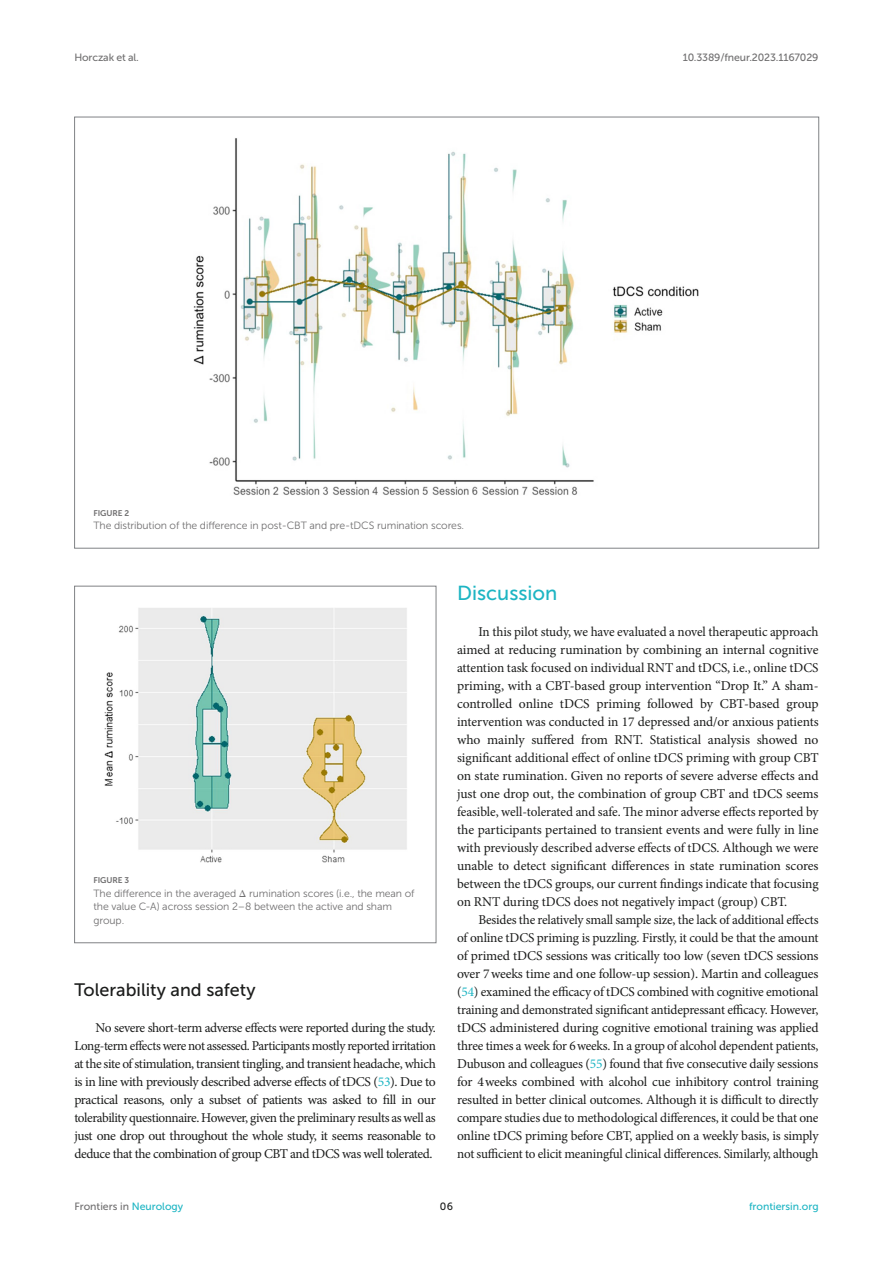
<style>
.page{position:relative;width:893px;height:1263px;background:#fff}
.page>*{position:absolute;margin:0;border:0;box-sizing:border-box;transform-origin:0 0}
.HEAD_1{font:20.25px "Museo Sans 500";color:#1db5c3}
.HEAD_2{font:18px "Museo Sans 500";color:#1b1c1b}
.TEXT_FLUSH{font:13.5px/18px "Minion Pro";letter-spacing:-.025em;color:#1b1c1b;text-align:justify}
.TEXT{font:13.5px/18px "Minion Pro";letter-spacing:-.015em;color:#1b1c1b;text-align:justify}
.FIG_LEG{font:10.5px/13.5px "Museo Sans 300";letter-spacing:-.01em;color:#706f70}
.t1{font:10.5px "Museo Sans 500";letter-spacing:-.015em;color:#706f70}
.t2{font:10.5px "Museo Sans 500";color:#1db5c3}
.t3{font:10.5px "Museo Sans 500";color:#1b1c1b}
.FIG_HD{font:8.25px "Museo Sans 700";letter-spacing:-.01em;color:#706f70}
.s1{font-family:"STIX General"}
.s2{color:#1db5c3}
</style>
<div class="page">
<img style="left:193px;top:138px;width:506px;height:357px">
<img style="left:104px;top:608px;width:303px;height:255px">
<div style="left:74px;top:586px;width:362px;height:357px;border:1px solid #808285"></div>
<p class="t1" style="left:74px;top:51px;width:66px">Horczak et al.</p>
<p class="t1" style="left:683px;top:51px;width:137px">10.3389/fneur.2023.1167029</p>
<p class="FIG_HD" style="left:94px;top:508px;width:37px">FIGURE 2</p>
<p class="FIG_LEG" style="left:94px;top:519px;width:372px">The distribution of the difference in post-CBT and pre-tDCS rumination scores.</p>
<p class="FIG_HD" style="left:94px;top:876px;width:37px">FIGURE 3</p>
<p class="FIG_LEG" style="left:94px;top:886px;width:323px">The difference in the averaged <span class="s1">Δ</span> rumination scores (i.e., the mean of the value C-A) across session 2–8 between the active and sham group.</p>
<p class="HEAD_2" style="left:74px;top:980px;width:183px">Tolerability and safety</p>
<p class="TEXT_FLUSH" style="left:74px;top:1019px;width:363px;text-indent:21px">No severe short-term adverse effects were reported during the study.<br>Long-term effects were not assessed. Participants mostly reported irritation at the site of stimulation, transient tingling, and transient headache, which is in line with previously described adverse effects of tDCS (<span class="s2">53</span>). Due to practical reasons, only a subset of patients was asked to fill in our tolerability questionnaire. However, given the preliminary results as well as just one drop out throughout the whole study, it seems reasonable to deduce that the combination of group CBT and tDCS was well tolerated.</p>
<p class="HEAD_1" style="left:457px;top:582px;width:102px">Discussion</p>
<p class="TEXT_FLUSH" style="left:457px;top:623px;width:363px;text-indent:21px">In this pilot study, we have evaluated a novel therapeutic approach aimed at reducing rumination by combining an internal cognitive attention task focused on individual RNT and tDCS, i.e., online tDCS priming, with a CBT-based group intervention “Drop It.” A sham&shy;controlled online tDCS priming followed by CBT-based group intervention was conducted in 17 depressed and/or anxious patients who mainly suffered from RNT. Statistical analysis showed no significant additional effect of online tDCS priming with group CBT on state rumination. Given no reports of severe adverse effects and just one drop out, the combination of group CBT and tDCS seems feasible, well-tolerated and safe. The minor adverse effects reported by the participants pertained to transient events and were fully in line with previously described adverse effects of tDCS. Although we were unable to detect significant differences in state rumination scores between the tDCS groups, our current findings indicate that focusing on RNT during tDCS does not negatively impact (group) CBT.</p>
<p class="TEXT" style="left:457px;top:911px;width:363px;text-indent:21px">Besides the relatively small sample size, the lack of additional effects of online tDCS priming is puzzling. Firstly, it could be that the amount of primed tDCS sessions was critically too low (seven tDCS sessions over 7weeks time and one follow-up session). Martin and colleagues (<span class="s2">54</span>) examined the efficacy of tDCS combined with cognitive emotional training and demonstrated significant antidepressant efficacy. However, tDCS administered during cognitive emotional training was applied three times a week for 6weeks. In a group of alcohol dependent patients, Dubuson and colleagues (<span class="s2">55</span>) found that five consecutive daily sessions for 4weeks combined with alcohol cue inhibitory control training resulted in better clinical outcomes. Although it is difficult to directly compare studies due to methodological differences, it could be that one online tDCS priming before CBT, applied on a weekly basis, is simply not sufficient to elicit meaningful clinical differences. Similarly, although</p>
<p class="t1" style="left:74px;top:1200px;width:110px">Frontiers in <span class="s2">Neurology</span></p>
<p class="t3" style="left:440px;top:1200px;width:15px">06</p>
<p class="t2" style="left:749px;top:1200px;width:71px">frontiersin.org</p>
</div>
